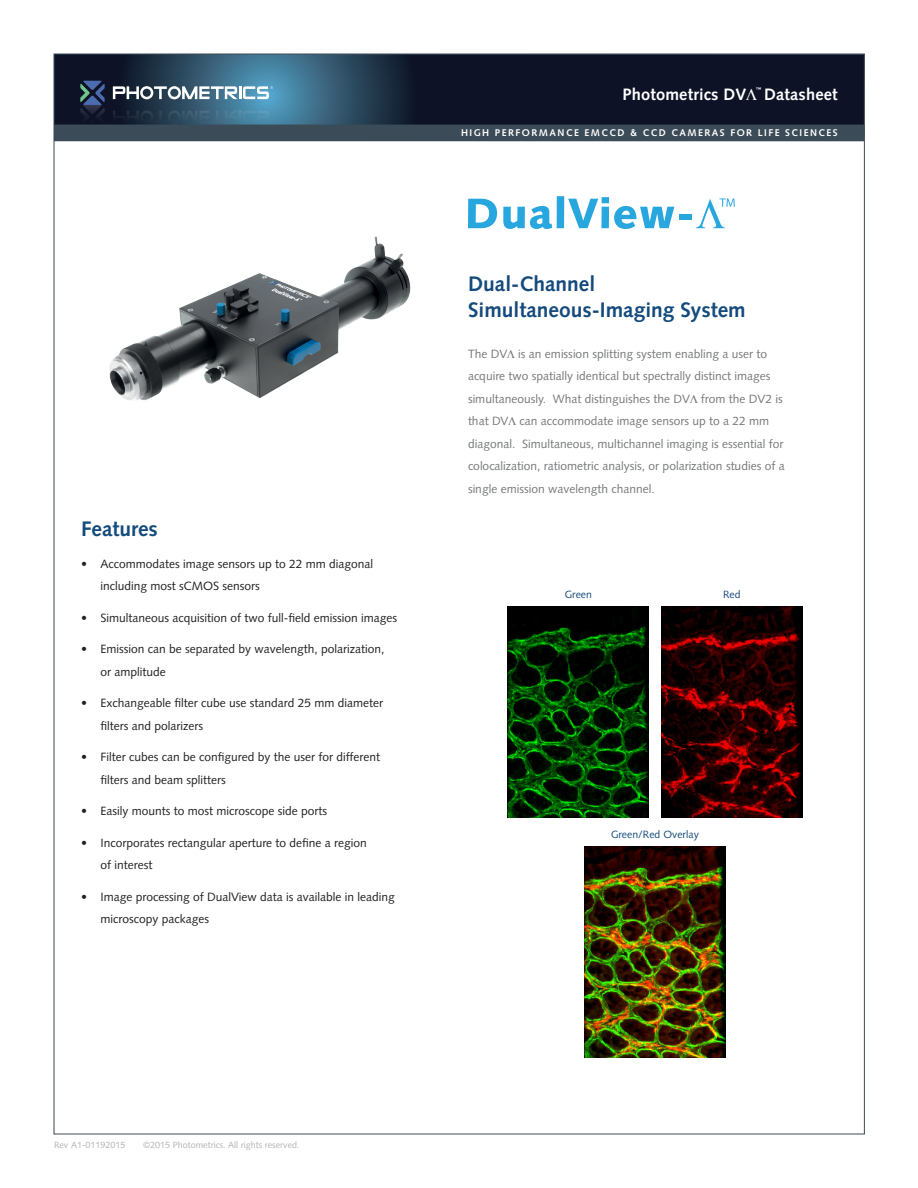
<style>
.page{position:relative;width:918px;height:1188px;background:#fff}
.page>*{position:absolute;margin:0;border:0;box-sizing:border-box;transform-origin:0 0}
.subhead_5{font:700 21px/25.5px "Syntax";color:#144a7c}
.t1{font:700 16.5px "Syntax";letter-spacing:.01em;color:#fff}
.t2{font:12px/22.5px "Syntax";color:#231f20}
.body_first{font:12px/22.5px "Syntax";color:#76787b}
.t3{font:10.5px "Syntax";color:#144a7c}
.t4{font:700 9.75px "Syntax LT Std";letter-spacing:.15em;color:#fff}
.t5{font:9px "Syntax";color:#b2b3b7}
.t6{font:700 5.25px "Syntax";color:#fff}
</style>
<div class="page">
<svg style="left:56px;top:56px;width:807px;height:69px;background:#19273d"></svg>
<svg style="left:113px;top:86px;width:160px;height:13px"></svg>
<svg style="left:113px;top:111px;width:160px;height:13px;background:#33566d"></svg>
<svg style="left:80px;top:81px;width:25px;height:44px"></svg>
<div style="left:54px;top:125px;width:810px;height:16px;background:#3b4b58"></div>
<img style="left:507px;top:606px;width:142px;height:212px">
<img style="left:661px;top:606px;width:141px;height:212px">
<img style="left:584px;top:846px;width:142px;height:212px">
<img style="left:109px;top:236px;width:302px;height:164px">
<svg style="left:468px;top:199px;width:29px;height:29px"></svg>
<svg style="left:503px;top:206px;width:49px;height:23px"></svg>
<div style="left:557px;top:196px;width:7px;height:32px;background:#28a7df"></div>
<svg style="left:568px;top:197px;width:106px;height:32px"></svg>
<div style="left:679px;top:214px;width:13px;height:6px;background:#28a7df"></div>
<svg style="left:696px;top:198px;width:39px;height:30px"></svg>
<svg style="left:746px;top:88px;width:11px;height:12px"></svg>
<p class="subhead_5" style="left:81px;top:516px;width:78px">Features</p>
<p class="t2" style="left:100px;top:552px;width:274px;text-indent:-20px">• Accommodates image sensors up to 22 mm diagonal including most sCMOS sensors</p>
<p class="t2" style="left:81px;top:606px;width:318px">• Simultaneous acquisition of two full-field emission images</p>
<p class="t2" style="left:100px;top:638px;width:286px;text-indent:-20px">• Emission can be separated by wavelength, polarization, or amplitude</p>
<p class="t2" style="left:100px;top:692px;width:284px;text-indent:-20px">• Exchangeable filter cube use standard 25 mm diameter filters and polarizers</p>
<p class="t2" style="left:100px;top:746px;width:281px;text-indent:-20px">• Filter cubes can be configured by the user for different filters and beam splitters</p>
<p class="t2" style="left:81px;top:800px;width:248px">• Easily mounts to most microscope side ports</p>
<p class="t2" style="left:100px;top:831px;width:268px;text-indent:-20px">• Incorporates rectangular aperture to define a region of interest</p>
<p class="t2" style="left:100px;top:885px;width:296px;text-indent:-20px">• Image processing of DualView data is available in leading microscopy packages</p>
<p class="t1" style="left:622px;top:84px;width:126px">Photometrics DV</p>
<p class="t6" style="left:756px;top:86px;width:7px">™</p>
<p class="t1" style="left:764px;top:84px;width:75px">Datasheet</p>
<p class="t4" style="left:461px;top:127px;width:378px">HIGH PERFORMANCE EMCCD &amp; CCD CAMERAS FOR LIFE SCIENCES</p>
<p class="subhead_5" style="left:468px;top:271px;width:279px">Dual-Channel<br>Simultaneous-Imaging System</p>
<p class="body_first" style="left:468px;top:342px;width:318px">The DV is an emission splitting system enabling a user to acquire two spatially identical but spectrally distinct images simultaneously. What distinguishes the DV from the DV2 is that DV can accommodate image sensors up to a 22 mm diagonal. Simultaneous, multichannel imaging is essential for colocalization, ratiometric analysis, or polarization studies of a single emission wavelength channel.</p>
<p class="t3" style="left:565px;top:588px;width:29px">Green</p>
<p class="t3" style="left:723px;top:588px;width:19px">Red</p>
<p class="t3" style="left:611px;top:828px;width:89px">Green/Red Overlay</p>
<p class="t5" style="left:54px;top:1140px;width:73px">Rev A1-01192015</p>
<p class="t5" style="left:143px;top:1140px;width:158px">©2015 Photometrics. All rights reserved.</p>
</div>
